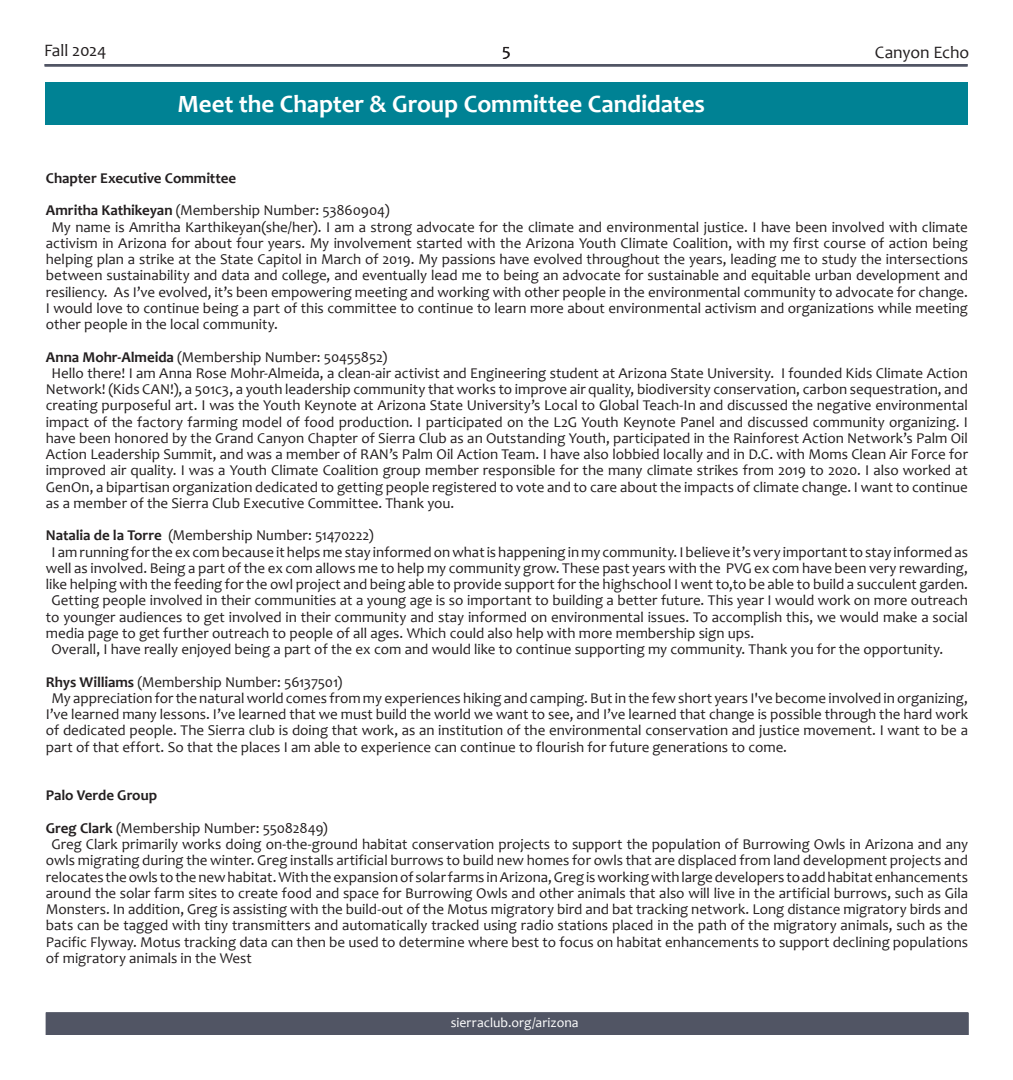
<style>
.page{position:relative;width:1013px;height:1080px;background:#fff}
.page>*{position:absolute;margin:0;border:0;box-sizing:border-box;transform-origin:0 0}
.t1{font:700 25px "Candara";letter-spacing:-.005em;color:#fff}
.t2{font:17.5px "Candara";letter-spacing:-.005em;color:#231f20}
.Default{font:15px/16.2px "Candara";color:#231f20;text-align:justify}
.Default-2{font:700 15px "Candara";letter-spacing:-.005em;color:#231f20}
.t3{font:700 13.75px "Candara";color:#fff}
.t4{font:13.75px "Candara";color:#fff}
.s1{font-weight:700}
</style>
<div class="page">
<hr style="left:45px;top:64px;width:922px;height:3px;background:#515564">
<div style="left:46px;top:1013px;width:922px;height:21px;background:#515564"></div>
<div style="left:46px;top:1012px;width:922px;height:23px;border:1px solid #515564"></div>
<div style="left:45px;top:82px;width:922px;height:43px;background:#008294"></div>
<p class="t2" style="left:44px;top:39px;width:64px">Fall 2024</p>
<p class="t2" style="left:502px;top:39px;width:10px">5</p>
<p class="t1" style="left:177px;top:88px;width:529px">Meet the Chapter &amp; Group Committee Candidates</p>
<p class="t2" style="left:874px;top:41px;width:96px">Canyon Echo</p>
<p class="Default-2" style="left:46px;top:169px;width:192px">Chapter Executive Committee</p>
<p class="Default" style="left:46px;top:202px;width:345px"><span class="s1">Amritha Kathikeyan</span> (Membership Number: 53860904)</p>
<p class="Default" style="left:46px;top:218px;width:923px;text-indent:6px">My name is Amritha Karthikeyan(she/her). I am a strong advocate for the climate and environmental justice. I have been involved with climate activism in Arizona for about four years. My involvement started with the Arizona Youth Climate Coalition, with my first course of action being helping plan a strike at the State Capitol in March of 2019. My passions have evolved throughout the years, leading me to study the intersections between sustainability and data and college, and eventually lead me to being an advocate for sustainable and equitable urban development and resiliency. As I’ve evolved, it’s been empowering meeting and working with other people in the environmental community to advocate for change.<br>I would love to continue being a part of this committee to continue to learn more about environmental activism and organizations while meeting other people in the local community.</p>
<p class="Default" style="left:46px;top:348px;width:343px"><span class="s1">Anna Mohr-Almeida</span> (Membership Number: 50455852)</p>
<p class="Default" style="left:46px;top:365px;width:923px;text-indent:6px">Hello there! I am Anna Rose Mohr-Almeida, a clean-air activist and Engineering student at Arizona State University. I founded Kids Climate Action Network! (Kids CAN!), a 501c3, a youth leadership community that works to improve air quality, biodiversity conservation, carbon sequestration, and creating purposeful art. I was the Youth Keynote at Arizona State University’s Local to Global Teach-In and discussed the negative environmental impact of the factory farming model of food production. I participated on the L2G Youth Keynote Panel and discussed community organizing. I have been honored by the Grand Canyon Chapter of Sierra Club as an Outstanding Youth, participated in the Rainforest Action Network’s Palm Oil Action Leadership Summit, and was a member of RAN’s Palm Oil Action Team. I have also lobbied locally and in D.C. with Moms Clean Air Force for improved air quality. I was a Youth Climate Coalition group member responsible for the many climate strikes from 2019 to 2020. I also worked at GenOn, a bipartisan organization dedicated to getting people registered to vote and to care about the impacts of climate change. I want to continue as a member of the Sierra Club Executive Committee. Thank you.</p>
<p class="Default" style="left:46px;top:527px;width:329px"><span class="s1">Natalia de la Torre</span> (Membership Number: 51470222)</p>
<p class="Default" style="left:46px;top:543px;width:923px;text-align:center">I am running for the ex com because it helps me stay informed on what is happening in my community. I believe it’s very important to stay informed as well as involved. Being a part of the ex com allows me to help my community grow. These past years with the PVG ex com have been very rewarding, like helping with the feeding for the owl project and being able to provide support for the highschool I went to,to be able to build a succulent garden.</p>
<p class="Default" style="left:46px;top:592px;width:923px;text-indent:6px">Getting people involved in their communities at a young age is so important to building a better future. This year I would work on more outreach to younger audiences to get involved in their community and stay informed on environmental issues. To accomplish this, we would make a social media page to get further outreach to people of all ages. Which could also help with more membership sign ups.</p>
<p class="Default" style="left:51px;top:641px;width:893px">Overall, I have really enjoyed being a part of the ex com and would like to continue supporting my community. Thank you for the opportunity.</p>
<p class="Default" style="left:46px;top:673px;width:298px"><span class="s1">Rhys Williams</span> (Membership Number: 56137501)</p>
<p class="Default" style="left:46px;top:690px;width:923px;text-indent:6px">My appreciation for the natural world comes from my experiences hiking and camping. But in the few short years I've become involved in organizing, I’ve learned many lessons. I’ve learned that we must build the world we want to see, and I’ve learned that change is possible through the hard work of dedicated people. The Sierra club is doing that work, as an institution of the environmental conservation and justice movement. I want to be a part of that effort. So that the places I am able to experience can continue to flourish for future generations to come.</p>
<p class="Default-2" style="left:46px;top:786px;width:113px">Palo Verde Group</p>
<p class="Default" style="left:46px;top:820px;width:283px"><span class="s1">Greg Clark</span> (Membership Number: 55082849)</p>
<p class="Default" style="left:46px;top:836px;width:923px;text-indent:6px">Greg Clark primarily works doing on-the-ground habitat conservation projects to support the population of Burrowing Owls in Arizona and any owls migrating during the winter. Greg installs artificial burrows to build new homes for owls that are displaced from land development projects and relocates the owls to the new habitat. With the expansion of solar farms in Arizona, Greg is working with large developers to add habitat enhancements around the solar farm sites to create food and space for Burrowing Owls and other animals that also will live in the artificial burrows, such as Gila Monsters. In addition, Greg is assisting with the build-out of the Motus migratory bird and bat tracking network. Long distance migratory birds and bats can be tagged with tiny transmitters and automatically tracked using radio stations placed in the path of the migratory animals, such as the Pacific Flyway. Motus tracking data can then be used to determine where best to focus on habitat enhancements to support declining populations of migratory animals in the West</p>
<p class="t4" style="left:451px;top:1014px;width:129px">sierraclub.org/arizona</p>
<p class="t3" style="left:427px;top:1016px;width:167px">http:\\sierraclub.org\arizona</p>
</div>
